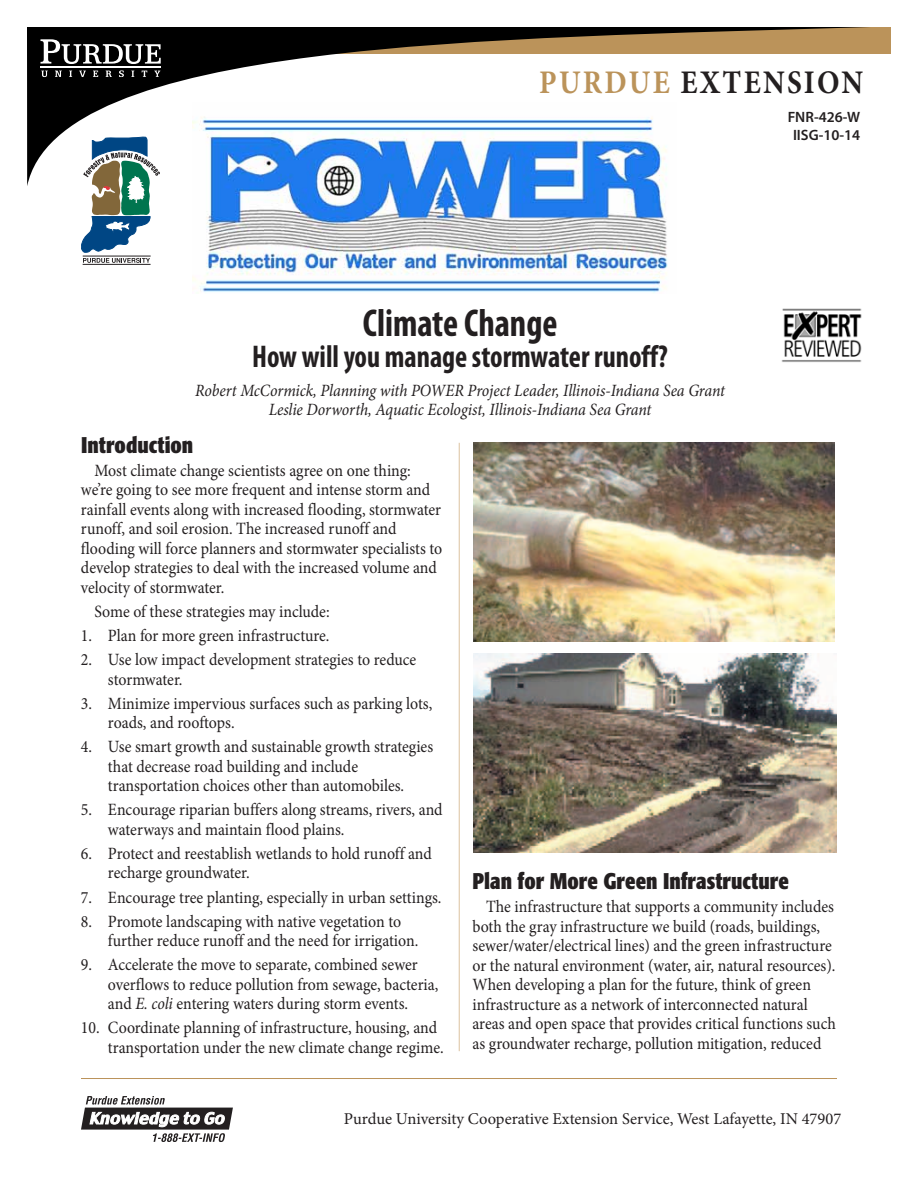
<style>
.page{position:relative;width:918px;height:1188px;background:#fff}
.page>*{position:absolute;margin:0;border:0;box-sizing:border-box;transform-origin:0 0}
.t1{font:700 condensed 39px "Myriad Pro";color:#231f20;scale:.92 1}
.t2{font:700 33px "Minion Pro";letter-spacing:.08em;color:#231f20;scale:.89 1}
.t3{font:700 condensed 31.5px "Myriad Pro";color:#231f20;scale:.92 1}
.t4{font:700 condensed 22.5px "Formata";color:#231f20}
.t5{font:17.25px/19.5px "Minion Pro";color:#231f20;scale:.92 1}
.t6{font:italic 17.25px/19.5px "Minion Pro";letter-spacing:-.005em;color:#231f20;text-align:center;scale:.92 1}
.t7{font:16.5px "Minion Pro";color:#231f20}
.t8{font:600 15px/18px "Myriad Pro";color:#231f20;text-align:center}
.s1{color:#bb935a}
.s2{font-style:italic}
</style>
<div class="page">
<img style="left:781px;top:308px;width:81px;height:54px">
<div style="left:220px;top:27px;width:671px;height:27px;background:#bb935a"></div>
<svg style="left:27px;top:27px;width:842px;height:159px"></svg>
<svg style="left:81px;top:137px;width:79px;height:126px"></svg>
<hr style="left:83px;top:256px;width:68px;height:1px;background:#231f20">
<hr style="left:83px;top:264px;width:68px;height:1px;background:#231f20">
<hr style="left:81px;top:1078px;width:756px;height:1px;background:#bb935a">
<svg style="left:81px;top:1096px;width:152px;height:46px"></svg>
<svg style="left:40px;top:39px;width:121px;height:25px"></svg>
<svg style="left:41px;top:71px;width:7px;height:6px"></svg>
<svg style="left:55px;top:71px;width:7px;height:6px"></svg>
<svg style="left:69px;top:71px;width:3px;height:6px"></svg>
<svg style="left:79px;top:71px;width:7px;height:6px"></svg>
<svg style="left:93px;top:71px;width:5px;height:6px"></svg>
<svg style="left:106px;top:71px;width:6px;height:6px"></svg>
<svg style="left:119px;top:70px;width:5px;height:7px"></svg>
<svg style="left:131px;top:71px;width:3px;height:6px"></svg>
<svg style="left:142px;top:71px;width:5px;height:6px"></svg>
<svg style="left:154px;top:71px;width:6px;height:6px"></svg>
<hr style="left:41px;top:66px;width:120px;height:1px;background:#fff">
<img style="left:192px;top:102px;width:485px;height:191px">
<hr style="left:459px;top:443px;width:1px;height:608px;background:#dcc29f">
<img style="left:473px;top:443px;width:362px;height:199px">
<img style="left:473px;top:654px;width:364px;height:198px">
<h2 class="t2" style="left:539px;top:59px;width:366px"><span class="s1">PURDUE</span> EXTENSION</h2>
<p class="t8" style="left:788px;top:108px;width:74px">FNR-426-W<br>IISG-10-14</p>
<h1 class="t1" style="left:363px;top:298px;width:213px">Climate Change</h1>
<h3 class="t3" style="left:252px;top:337px;width:453px">How will you manage stormwater runoff?</h3>
<p class="t6" style="left:195px;top:380px;width:577px">Robert McCormick, Planning with POWER Project Leader, Illinois-Indiana Sea Grant<br>Leslie Dorworth, Aquatic Ecologist, Illinois-Indiana Sea Grant</p>
<h3 class="t4" style="left:81px;top:431px;width:114px">Introduction</h3>
<p class="t5" style="left:81px;top:461px;width:394px;text-indent:14px">Most climate change scientists agree on one thing: we’re going to see more frequent and intense storm and rainfall events along with increased flooding, stormwater runoff, and soil erosion. The increased runoff and flooding will force planners and stormwater specialists to develop strategies to deal with the increased volume and velocity of stormwater.</p>
<p class="t5" style="left:94px;top:602px;width:257px">Some of these strategies may include:</p>
<p class="t5" style="left:81px;top:626px;width:272px">1. Plan for more green infrastructure.</p>
<p class="t5" style="left:108px;top:650px;width:337px;text-indent:-27px">2. Use low impact development strategies to reduce stormwater.</p>
<p class="t5" style="left:108px;top:694px;width:354px;text-indent:-27px">3. Minimize impervious surfaces such as parking lots, roads, and rooftops.</p>
<p class="t5" style="left:108px;top:737px;width:355px;text-indent:-27px">4. Use smart growth and sustainable growth strategies that decrease road building and include transportation choices other than automobiles.</p>
<p class="t5" style="left:108px;top:800px;width:365px;text-indent:-27px">5. Encourage riparian buffers along streams, rivers, and waterways and maintain flood plains.</p>
<p class="t5" style="left:108px;top:844px;width:354px;text-indent:-27px">6. Protect and reestablish wetlands to hold runoff and recharge groundwater.</p>
<p class="t5" style="left:81px;top:887px;width:393px">7. Encourage tree planting, especially in urban settings.</p>
<p class="t5" style="left:108px;top:912px;width:339px;text-indent:-27px">8. Promote landscaping with native vegetation to further reduce runoff and the need for irrigation.</p>
<p class="t5" style="left:108px;top:955px;width:361px;text-indent:-27px">9. Accelerate the move to separate, combined sewer overflows to reduce pollution from sewage, bacteria, and <span class="s2">E. coli</span> entering waters during storm events.</p>
<p class="t5" style="left:108px;top:1018px;width:366px;text-indent:-27px">10. Coordinate planning of infrastructure, housing, and transportation under the new climate change regime.</p>
<h3 class="t4" style="left:472px;top:868px;width:318px">Plan for More Green Infrastructure</h3>
<p class="t5" style="left:472px;top:897px;width:396px;text-indent:14px">The infrastructure that supports a community includes both the gray infrastructure we build (roads, buildings, sewer/water/electrical lines) and the green infrastructure or the natural environment (water, air, natural resources).<br>When developing a plan for the future, think of green infrastructure as a network of interconnected natural areas and open space that provides critical functions such as groundwater recharge, pollution mitigation, reduced</p>
<p class="t7" style="left:344px;top:1107px;width:499px">Purdue University Cooperative Extension Service, West Lafayette, IN 47907</p>
</div>
